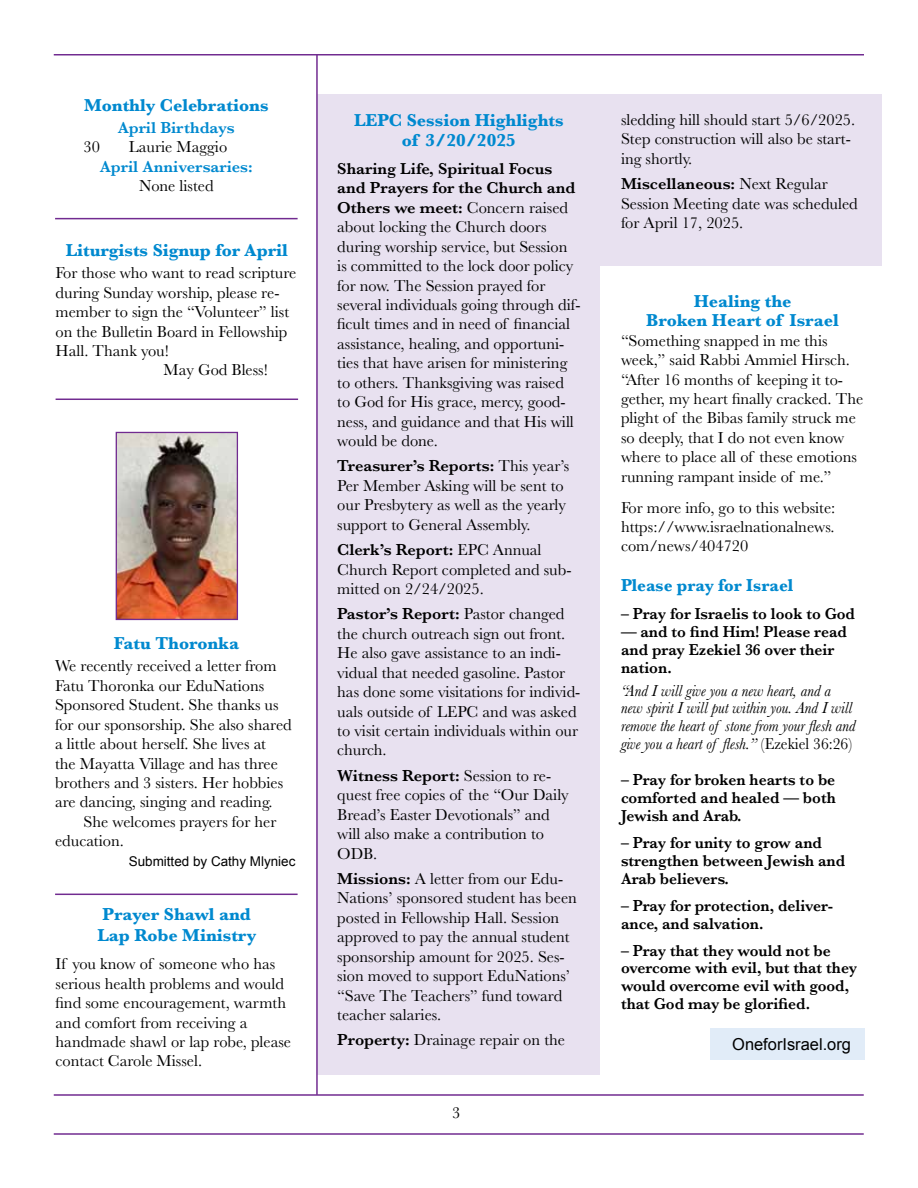
<style>
.page{position:relative;width:918px;height:1188px;background:#fff}
.page>*{position:absolute;margin:0;border:0;box-sizing:border-box;transform-origin:0 0}
.t1{font:700 18px/19.4px "Baskerville";color:#0089cf;text-align:center}
.t2{font:700 18px "Baskerville";color:#0089cf;scale:.95 1}
.t3{font:16.5px/19.5px "Baskerville";color:#000}
.t4{font:600 16.5px/18px "Baskerville";color:#000;scale:.95 1}
.t5{font:italic 16.5px/18px "Baskerville";color:#000;scale:.95 1}
.t6{font:600 16.5px "Baskerville";color:#0089cf}
.t7{font:16.5px "Arial";color:#000}
.t8{font:13.5px "Arial";color:#000}
.s1{font-weight:600}
.s2{font-style:normal}
</style>
<div class="page">
<div style="left:596px;top:94px;width:286px;height:172px;background:#e8e1f0"></div>
<div style="left:710px;top:1028px;width:154px;height:32px;background:#e1ecf8"></div>
<hr style="left:54px;top:1094px;width:810px;height:2px;background:#712b90">
<hr style="left:54px;top:1133px;width:810px;height:2px;background:#712b90">
<hr style="left:54px;top:54px;width:810px;height:1px;background:#712b90">
<hr style="left:55px;top:218px;width:243px;height:1px;background:#712b90">
<hr style="left:56px;top:399px;width:242px;height:1px;background:#712b90">
<div style="left:318px;top:94px;width:282px;height:981px;background:#e8e1f0"></div>
<img style="left:118px;top:434px;width:118px;height:184px">
<div style="left:116px;top:432px;width:122px;height:188px;border:1px solid #712b90"></div>
<hr style="left:55px;top:894px;width:243px;height:1px;background:#712b90">
<hr style="left:316px;top:55px;width:2px;height:1040px;background:#712b90">
<p class="t1" style="left:84px;top:95px;width:186px">Monthly Celebrations</p>
<p class="t6" style="left:118px;top:116px;width:118px">April Birthdays</p>
<p class="t3" style="left:84px;top:138px;width:18px">30</p>
<p class="t3" style="left:129px;top:138px;width:100px">Laurie Maggio</p>
<p class="t6" style="left:100px;top:155px;width:154px">April Anniversaries:</p>
<p class="t3" style="left:139px;top:176px;width:76px">None listed</p>
<p class="t1" style="left:66px;top:240px;width:224px">Liturgists Signup for April</p>
<p class="t3" style="left:56px;top:263px;width:242px">For those who want to read scripture</p>
<p class="t3" style="left:56px;top:283px;width:225px">during Sunday worship, please re-</p>
<p class="t3" style="left:56px;top:302px;width:235px">member to sign the “Volunteer” list</p>
<p class="t3" style="left:56px;top:322px;width:233px">on the Bulletin Board in Fellowship</p>
<p class="t3" style="left:56px;top:341px;width:115px">Hall. Thank you!</p>
<p class="t3" style="left:164px;top:361px;width:106px">May God Bless!</p>
<p class="t1" style="left:114px;top:634px;width:127px">Fatu Thoronka</p>
<p class="t3" style="left:55px;top:657px;width:238px">We recently received a letter from Fatu Thoronka our EduNations Sponsored Student. She thanks us for our sponsorship. She also shared a little about herself. She lives at<br>the Mayatta Village and has three brothers and 3 sisters. Her hobbies are dancing, singing and reading.</p>
<p class="t3" style="left:55px;top:812px;width:223px;text-indent:29px">She welcomes prayers for her education.</p>
<p class="t8" style="left:129px;top:852px;width:168px">Submitted by Cathy Mlyniec</p>
<p class="t1" style="left:97px;top:904px;width:160px;line-height:21px;text-align:left">Prayer Shawl and<br>Lap Robe Ministry</p>
<p class="t3" style="left:56px;top:954px;width:237px">If you know of someone who has serious health problems and would find some encouragement, warmth and comfort from receiving a handmade shawl or lap robe, please contact Carole Missel.</p>
<p class="t1" style="left:354px;top:111px;width:211px">LEPC Session Highlights of 3/20/2025</p>
<p class="t3" style="left:337px;top:159px;width:245px"><span class="s1">Sharing Life, Spiritual Focus and Prayers for the Church and<br>Others we meet:</span> Concern raised about locking the Church doors during worship service, but Session is committed to the lock door policy for now. The Session prayed for several individuals going through dif&shy;ficult times and in need of financial assistance, healing, and opportuni&shy;ties that have arisen for ministering to others. Thanksgiving was raised to God for His grace, mercy, good&shy;ness, and guidance and that His will would be done.</p>
<p class="t3" style="left:337px;top:457px;width:234px"><span class="s1">Treasurer’s Reports:</span> This year’s<br>Per Member Asking will be sent to our Presbytery as well as the yearly support to General Assembly.</p>
<p class="t3" style="left:337px;top:540px;width:236px"><span class="s1">Clerk’s Report:</span> EPC Annual<br>Church Report completed and sub&shy;mitted on 2/24/2025.</p>
<p class="t3" style="left:337px;top:605px;width:245px"><span class="s1">Pastor’s Report:</span> Pastor changed the church outreach sign out front.<br>He also gave assistance to an indi&shy;vidual that needed gasoline. Pastor has done some visitations for individ&shy;uals outside of LEPC and was asked to visit certain individuals within our church.</p>
<p class="t3" style="left:337px;top:766px;width:233px"><span class="s1">Witness Report:</span> Session to re&shy;quest free copies of the “Our Daily<br>Bread’s Easter Devotionals” and will also make a contribution to<br>ODB.</p>
<p class="t3" style="left:337px;top:869px;width:241px"><span class="s1">Missions:</span> A letter from our Edu-<br>Nations’ sponsored student has been posted in Fellowship Hall. Session approved to pay the annual student sponsorship amount for 2025. Ses&shy;sion moved to support EduNations’ “Save The Teachers” fund toward teacher salaries.</p>
<p class="t3" style="left:337px;top:1031px;width:229px"><span class="s1">Property:</span> Drainage repair on the</p>
<p class="t3" style="left:452px;top:1103px;width:10px">3</p>
<p class="t3" style="left:621px;top:110px;width:236px">sledding hill should start 5/6/2025.<br>Step construction will also be start&shy;ing shortly.</p>
<p class="t3" style="left:621px;top:174px;width:238px"><span class="s1">Miscellaneous:</span> Next Regular<br>Session Meeting date was scheduled for April 17, 2025.</p>
<p class="t1" style="left:646px;top:291px;width:194px">Healing the<br>Broken Heart of Israel</p>
<p class="t3" style="left:621px;top:331px;width:244px">“Something snapped in me this week,” said Rabbi Ammiel Hirsch. “After 16 months of keeping it to&shy;gether, my heart finally cracked. The plight of the Bibas family struck me so deeply, that I do not even know where to place all of these emotions running rampant inside of me.”</p>
<p class="t3" style="left:621px;top:498px;width:216px">For more info, go to this website:</p>
<p class="t3" style="left:621px;top:517px;width:215px">https://www.israelnationalnews. com/news/404720</p>
<p class="t2" style="left:621px;top:573px;width:183px">Please pray for Israel</p>
<p class="t4" style="left:621px;top:605px;width:248px">– Pray for Israelis to look to God</p>
<p class="t4" style="left:621px;top:623px;width:239px">— and to find Him! Please read and pray Ezekiel 36 over their nation.</p>
<p class="t5" style="left:621px;top:681px;width:248px">“And I will give you a new heart, and a new spirit I will put within you. And I will remove the heart of stone from your flesh and give you a heart of flesh.” <span class="s2">(Ezekiel 36:26)</span></p>
<p class="t4" style="left:621px;top:771px;width:228px;text-align:justify">– Pray for broken hearts to be comforted and healed — both Jewish and Arab.</p>
<p class="t4" style="left:621px;top:833px;width:238px">– Pray for unity to grow and strengthen between Jewish and<br>Arab believers.</p>
<p class="t4" style="left:621px;top:896px;width:225px">– Pray for protection, deliver&shy;ance, and salvation.</p>
<p class="t4" style="left:621px;top:941px;width:250px">– Pray that they would not be overcome with evil, but that they would overcome evil with good, that God may be glorified.</p>
<p class="t7" style="left:732px;top:1033px;width:120px">OneforIsrael.org</p>
</div>
